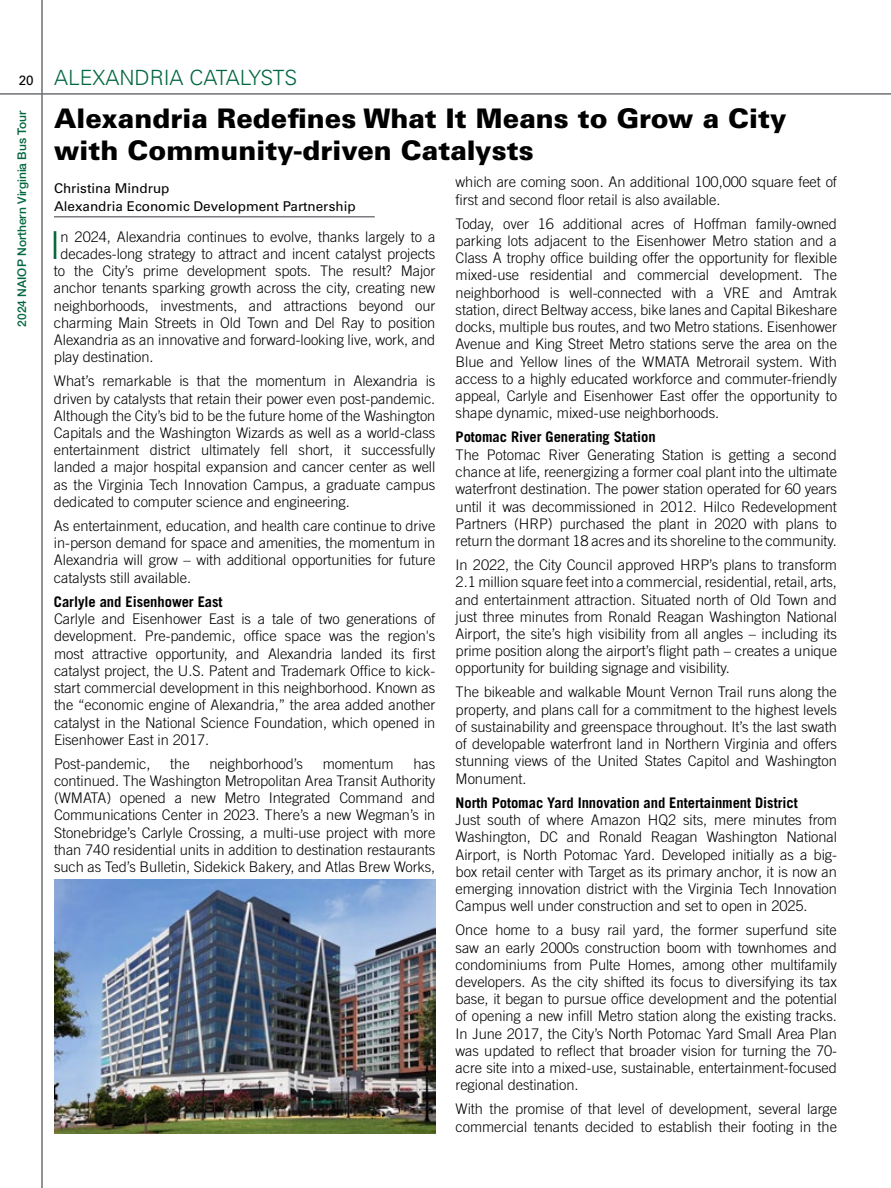
<style>
.page{position:relative;width:891px;height:1188px;background:#fff}
.page>*{position:absolute;margin:0;border:0;box-sizing:border-box;transform-origin:0 0}
.t1{font:300 38.55px "Trade Gothic LT Std";color:#00673e}
.t2{font:900 27px/32.4px "Univers LT Std";color:#000}
.t3{font:300 21px "Univers LT Std";color:#00673e}
.t4{font:300 14.7px/17.2px "Trade Gothic LT Std";letter-spacing:-.005em;color:#000;text-align:justify}
.t5{font:700 14.7px "Trade Gothic LT Std";letter-spacing:-.005em;color:#000}
.t6{font:13.5px/18px "Univers LT Std";color:#000}
.t7{font:500 12px "Helvetica Neue LT Std";color:#00673e}
</style>
<div class="page">
<hr style="left:41px;top:0;width:2px;height:1188px;background:#6e7175">
<hr style="left:0;top:93px;width:891px;height:2px;background:#6e7175">
<hr style="left:54px;top:216px;width:321px;height:2px;background:#7a7c81">
<img style="left:54px;top:880px;width:381px;height:254px">
<p class="t6" style="left:19px;top:71px;width:17px">20</p>
<p class="t7" style="left:15px;top:327px;width:218px;rotate:-90deg">2024 NAIOP Northern Virginia Bus Tour</p>
<h3 class="t3" style="left:54px;top:65px;width:245px">ALEXANDRIA CATALYSTS</h3>
<h2 class="t2" style="left:54px;top:101px;width:734px">Alexandria Redefines What It Means to Grow a City with Community-driven Catalysts</h2>
<p class="t6" style="left:54px;top:179px;width:303px">Christina Mindrup<br>Alexandria Economic Development Partnership</p>
<p class="t4" style="left:456px;top:173px;width:383px">which are coming soon. An additional 100,000 square feet of first and second floor retail is also available.</p>
<p class="t4" style="left:456px;top:215px;width:383px">Today, over 16 additional acres of Hoffman family-owned parking lots adjacent to the Eisenhower Metro station and a Class A trophy office building offer the opportunity for flexible mixed-use residential and commercial development. The neighborhood is well-connected with a VRE and Amtrak station, direct Beltway access, bike lanes and Capital Bikeshare docks, multiple bus routes, and two Metro stations. Eisenhower Avenue and King Street Metro stations serve the area on the Blue and Yellow lines of the WMATA Metrorail system. With access to a highly educated workforce and commuter-friendly appeal, Carlyle and Eisenhower East offer the opportunity to shape dynamic, mixed-use neighborhoods.</p>
<p class="t5" style="left:456px;top:428px;width:202px">Potomac River Generating Station</p>
<p class="t4" style="left:456px;top:446px;width:383px">The Potomac River Generating Station is getting a second chance at life, reenergizing a former coal plant into the ultimate waterfront destination. The power station operated for 60 years until it was decommissioned in 2012. Hilco Redevelopment Partners (HRP) purchased the plant in 2020 with plans to return the dormant 18 acres and its shoreline to the community.</p>
<p class="t4" style="left:456px;top:556px;width:383px">In 2022, the City Council approved HRP’s plans to transform 2.1 million square feet into a commercial, residential, retail, arts, and entertainment attraction. Situated north of Old Town and just three minutes from Ronald Reagan Washington National Airport, the site’s high visibility from all angles – including its prime position along the airport’s flight path – creates a unique opportunity for building signage and visibility.</p>
<p class="t4" style="left:456px;top:683px;width:383px">The bikeable and walkable Mount Vernon Trail runs along the property, and plans call for a commitment to the highest levels of sustainability and greenspace throughout. It’s the last swath of developable waterfront land in Northern Virginia and offers stunning views of the United States Capitol and Washington Monument.</p>
<p class="t5" style="left:456px;top:793px;width:344px">North Potomac Yard Innovation and Entertainment District</p>
<p class="t4" style="left:456px;top:811px;width:383px">Just south of where Amazon HQ2 sits, mere minutes from Washington, DC and Ronald Reagan Washington National Airport, is North Potomac Yard. Developed initially as a big&shy;box retail center with Target as its primary anchor, it is now an emerging innovation district with the Virginia Tech Innovation Campus well under construction and set to open in 2025.</p>
<p class="t4" style="left:456px;top:921px;width:383px">Once home to a busy rail yard, the former superfund site saw an early 2000s construction boom with townhomes and condominiums from Pulte Homes, among other multifamily developers. As the city shifted its focus to diversifying its tax base, it began to pursue office development and the potential of opening a new infill Metro station along the existing tracks.<br>In June 2017, the City’s North Potomac Yard Small Area Plan was updated to reflect that broader vision for turning the 70- acre site into a mixed-use, sustainable, entertainment-focused regional destination.</p>
<p class="t4" style="left:456px;top:1100px;width:383px">With the promise of that level of development, several large commercial tenants decided to establish their footing in the</p>
<h1 class="t1" style="left:50px;top:222px;width:12px">I</h1>
<p class="t4" style="left:60px;top:228px;width:376px">n 2024, Alexandria continues to evolve, thanks largely to a</p>
<p class="t4" style="left:60px;top:245px;width:376px">decades-long strategy to attract and incent catalyst projects</p>
<p class="t4" style="left:54px;top:262px;width:383px">to the City’s prime development spots. The result? Major</p>
<p class="t4" style="left:54px;top:279px;width:383px">anchor tenants sparking growth across the city, creating new</p>
<p class="t4" style="left:54px;top:296px;width:383px">neighborhoods, investments, and attractions beyond our</p>
<p class="t4" style="left:54px;top:314px;width:383px">charming Main Streets in Old Town and Del Ray to position</p>
<p class="t4" style="left:54px;top:331px;width:383px">Alexandria as an innovative and forward-looking live, work, and</p>
<p class="t4" style="left:54px;top:348px;width:101px">play destination.</p>
<p class="t4" style="left:54px;top:372px;width:383px">What’s remarkable is that the momentum in Alexandria is driven by catalysts that retain their power even post-pandemic.<br>Although the City’s bid to be the future home of the Washington Capitals and the Washington Wizards as well as a world-class entertainment district ultimately fell short, it successfully landed a major hospital expansion and cancer center as well as the Virginia Tech Innovation Campus, a graduate campus dedicated to computer science and engineering.</p>
<p class="t4" style="left:54px;top:517px;width:383px">As entertainment, education, and health care continue to drive in-person demand for space and amenities, the momentum in Alexandria will grow – with additional opportunities for future catalysts still available.</p>
<p class="t5" style="left:54px;top:592px;width:170px">Carlyle and Eisenhower East</p>
<p class="t4" style="left:54px;top:610px;width:383px">Carlyle and Eisenhower East is a tale of two generations of development. Pre-pandemic, office space was the region's most attractive opportunity, and Alexandria landed its first catalyst project, the U.S. Patent and Trademark Office to kick&shy;start commercial development in this neighborhood. Known as the “economic engine of Alexandria,” the area added another catalyst in the National Science Foundation, which opened in Eisenhower East in 2017.</p>
<p class="t4" style="left:54px;top:755px;width:98px">Post-pandemic,</p>
<p class="t4" style="left:170px;top:755px;width:21px">the</p>
<p class="t4" style="left:209px;top:755px;width:95px">neighborhood’s</p>
<p class="t4" style="left:323px;top:755px;width:72px">momentum</p>
<p class="t4" style="left:54px;top:755px;width:383px;text-indent:360px">has continued. The Washington Metropolitan Area Transit Authority (WMATA) opened a new Metro Integrated Command and Communications Center in 2023. There’s a new Wegman’s in Stonebridge’s Carlyle Crossing, a multi-use project with more than 740 residential units in addition to destination restaurants such as Ted’s Bulletin, Sidekick Bakery, and Atlas Brew Works,</p>
</div>
